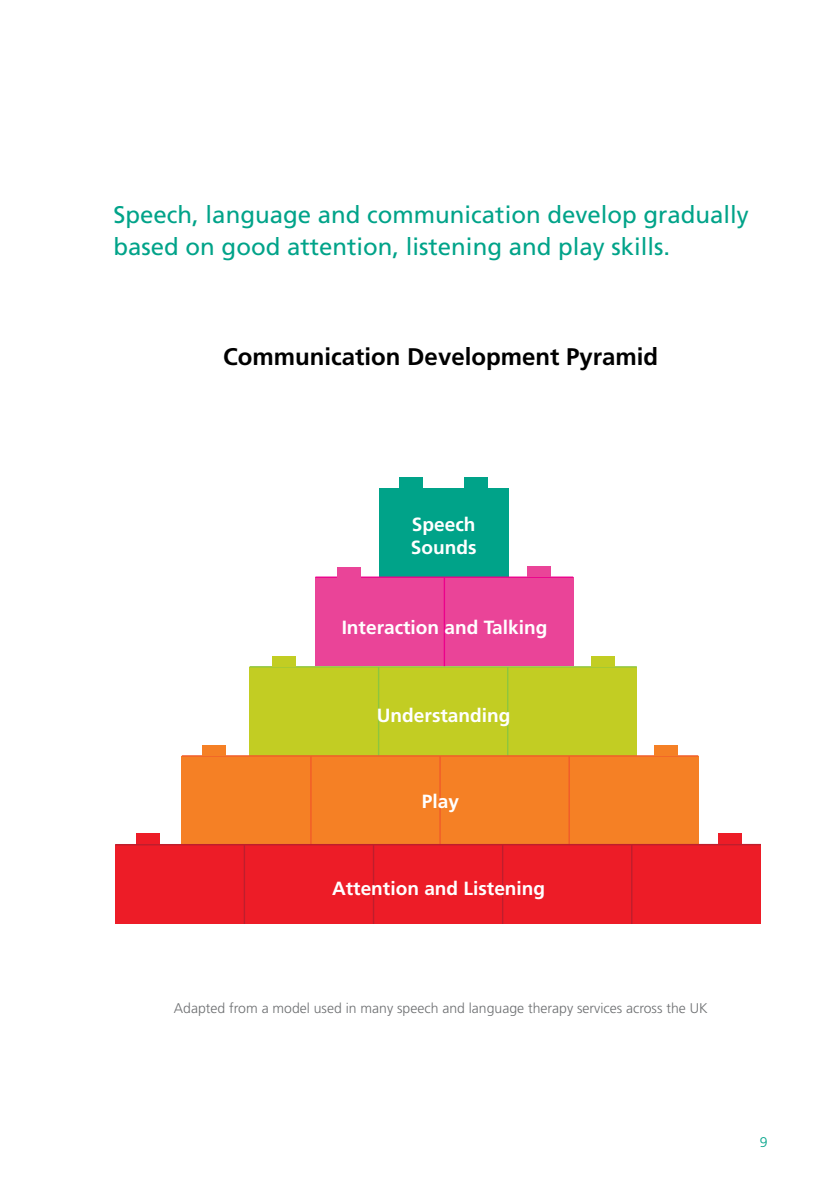
<style>
.page{position:relative;width:840px;height:1191px;background:#fff}
.page>*{position:absolute;margin:0;border:0;box-sizing:border-box;transform-origin:0 0}
.t1{font:24px/32px "Frutiger";color:#00a389}
.t2{font:700 24px "Frutiger";color:#000}
.t3{font:700 19px/22.8px "Frutiger";color:#fff}
.t4{font:300 14px "Frutiger";color:#6d6f71}
.t5{font:300 14px "Frutiger";color:#00a389}
</style>
<div class="page">
<div style="left:379px;top:488px;width:129px;height:88px;background:#00a389"></div>
<div style="left:115px;top:845px;width:129px;height:78px;background:#ed1c27"></div>
<div style="left:244px;top:845px;width:129px;height:78px;background:#ed1c27"></div>
<div style="left:373px;top:845px;width:129px;height:78px;background:#ed1c27"></div>
<div style="left:502px;top:845px;width:129px;height:78px;background:#ed1c27"></div>
<div style="left:631px;top:845px;width:129px;height:78px;background:#ed1c27"></div>
<div style="left:249px;top:667px;width:129px;height:88px;background:#c2cd23"></div>
<div style="left:378px;top:667px;width:129px;height:88px;background:#c2cd23"></div>
<div style="left:507px;top:667px;width:129px;height:88px;background:#c2cd23"></div>
<hr style="left:378px;top:667px;width:1px;height:88px;background:#8cc63f">
<hr style="left:506px;top:667px;width:2px;height:88px;background:#8cc63f">
<hr style="left:249px;top:666px;width:387px;height:1px;background:#8cc63f">
<div style="left:398px;top:478px;width:24px;height:10px;background:#00a389"></div>
<div style="left:464px;top:478px;width:23px;height:10px;background:#00a389"></div>
<hr style="left:243px;top:845px;width:2px;height:78px;background:#be1e2d">
<hr style="left:372px;top:845px;width:2px;height:78px;background:#be1e2d">
<hr style="left:501px;top:845px;width:2px;height:78px;background:#be1e2d">
<hr style="left:630px;top:845px;width:2px;height:78px;background:#be1e2d">
<div style="left:182px;top:756px;width:129px;height:89px;background:#f58025"></div>
<div style="left:311px;top:756px;width:129px;height:89px;background:#f58025"></div>
<div style="left:440px;top:756px;width:129px;height:89px;background:#f58025"></div>
<div style="left:569px;top:756px;width:129px;height:89px;background:#f58025"></div>
<hr style="left:310px;top:756px;width:1px;height:89px;background:#f15a29">
<hr style="left:439px;top:756px;width:1px;height:89px;background:#f15a29">
<hr style="left:568px;top:756px;width:1px;height:89px;background:#f15a29">
<hr style="left:182px;top:755px;width:516px;height:1px;background:#f15a29">
<hr style="left:115px;top:844px;width:645px;height:1px;background:#be1e2d">
<div style="left:315px;top:577px;width:129px;height:89px;background:#ea4498"></div>
<div style="left:444px;top:577px;width:129px;height:89px;background:#ea4498"></div>
<hr style="left:443px;top:577px;width:2px;height:89px;background:#ec008c">
<hr style="left:315px;top:576px;width:258px;height:2px;background:#ec008c">
<div style="left:337px;top:567px;width:24px;height:10px;background:#ea4498"></div>
<div style="left:527px;top:566px;width:24px;height:10px;background:#ea4498"></div>
<div style="left:272px;top:656px;width:23px;height:10px;background:#c2cd23"></div>
<div style="left:590px;top:656px;width:24px;height:10px;background:#c2cd23"></div>
<div style="left:202px;top:745px;width:24px;height:10px;background:#f58025"></div>
<div style="left:654px;top:745px;width:23px;height:10px;background:#f58025"></div>
<div style="left:136px;top:833px;width:23px;height:11px;background:#ed1c27"></div>
<div style="left:718px;top:833px;width:23px;height:11px;background:#ed1c27"></div>
<p class="t1" style="left:113px;top:198px;width:636px">Speech, language and communication develop gradually based on good attention, listening and play skills.</p>
<p class="t2" style="left:223px;top:342px;width:436px">Communication Development Pyramid</p>
<p class="t3" style="left:410px;top:513px;width:67px">Speech<br>Sounds</p>
<p class="t3" style="left:341px;top:615px;width:207px">Interaction and Talking</p>
<p class="t3" style="left:376px;top:704px;width:135px">Understanding</p>
<p class="t3" style="left:421px;top:790px;width:39px">Play</p>
<p class="t3" style="left:332px;top:876px;width:214px">Attention and Listening</p>
<p class="t4" style="left:174px;top:1000px;width:535px">Adapted from a model used in many speech and language therapy services across the UK</p>
<p class="t5" style="left:759px;top:1134px;width:9px">9</p>
</div>
